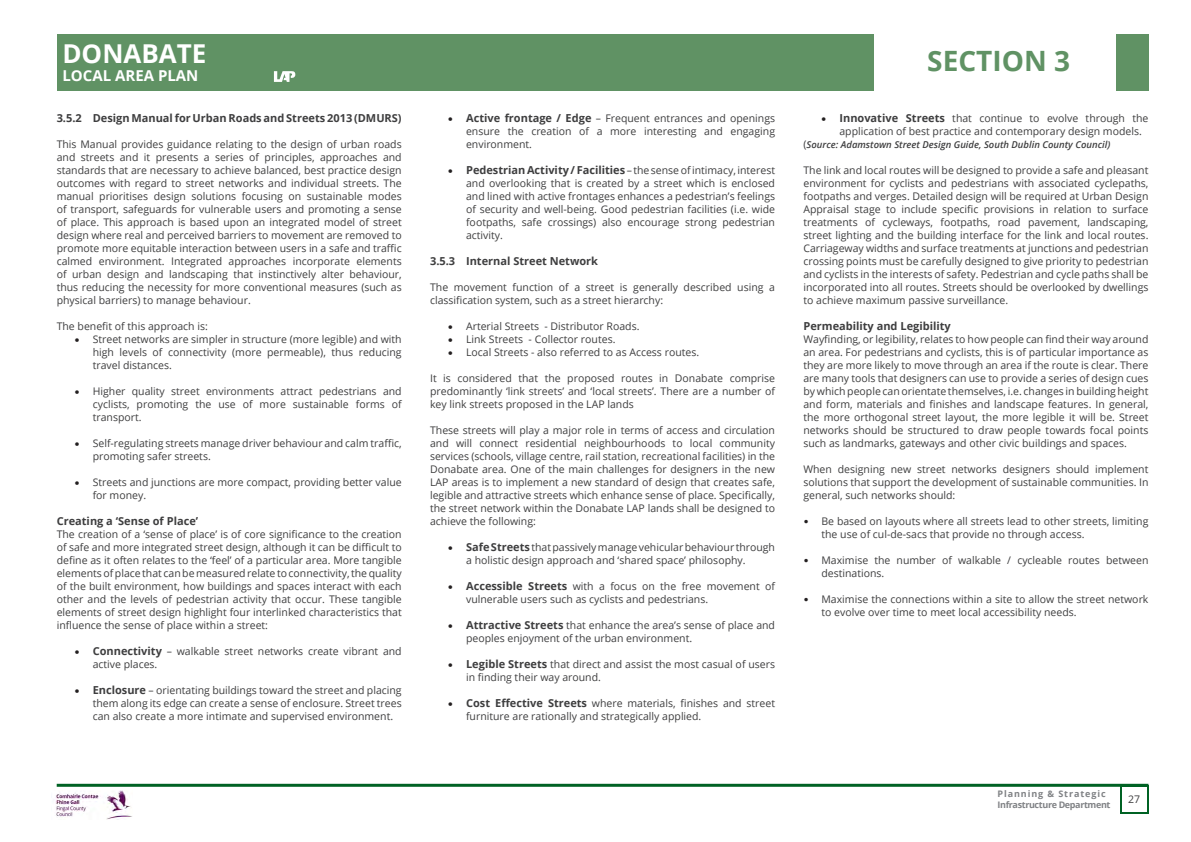
<style>
.page{position:relative;width:1191px;height:842px;background:#fff}
.page>*{position:absolute;margin:0;border:0;box-sizing:border-box;transform-origin:0 0}
.t1{font:700 28px "Open Sans";color:#609264}
.t2{font:700 26px "Open Sans";color:#fff}
.t3{font:700 15px "Open Sans";color:#fff}
.t4{font:700 11px "Open Sans";color:#3e3e3f}
.t5{font:10.5px/13px "Open Sans";color:#3e3e3f}
.t6{font:italic 600 9.5px "Open Sans";color:#3e3e3f}
.t7{font:700 9px/10.8px "Open Sans";letter-spacing:-.04em;color:#808285}
.s1{color:#231f20}
.s2{font-weight:700;font-size:11px}
.s3{font-weight:400;font-size:10.5px}
.s4{font-weight:400;font-style:normal;font-size:10.5px}
.s5{font-family:"Calibri";font-size:11px;color:#231f20}
</style>
<div class="page">
<div style="left:57px;top:34px;width:1091px;height:57px;background:#609264"></div>
<div style="left:874px;top:33px;width:241px;height:59px;background:#fff"></div>
<hr style="left:57px;top:784px;width:1091px;height:3px;background:#006224">
<img style="left:55px;top:791px;width:77px;height:28px">
<svg style="left:274px;top:71px;width:21px;height:11px"></svg>
<div style="left:1120px;top:785px;width:28px;height:29px;background:linear-gradient(to right,#fff,#fff)"></div>
<div style="left:1122px;top:787px;width:24px;height:24px;background:#fff"></div>
<h2 class="t2" style="left:62px;top:36px;width:146px">DONABATE</h2>
<h3 class="t3" style="left:62px;top:65px;width:138px">LOCAL AREA PLAN</h3>
<p class="t4" style="left:57px;top:110px;width:346px">3.5.2 Design Manual for Urban Roads and Streets 2013 (DMURS)</p>
<p class="t5" style="left:57px;top:137px;width:346px;text-align:justify">This Manual provides guidance relating to the design of urban roads and streets and it presents a series of principles, approaches and standards that are necessary to achieve balanced, best practice design outcomes with regard to street networks and individual streets. The manual prioritises design solutions focusing on sustainable modes of transport, safeguards for vulnerable users and promoting a sense of place. This approach is based upon an integrated model of street design where real and perceived barriers to movement are removed to promote more equitable interaction between users in a safe and traffic calmed environment. Integrated approaches incorporate elements of urban design and landscaping that instinctively alter behaviour, thus reducing the necessity for more conventional measures (such as physical barriers) to manage behaviour.</p>
<p class="t5" style="left:57px;top:319px;width:153px">The benefit of this approach is:</p>
<p class="t5" style="left:93px;top:332px;width:310px;text-align:justify;text-indent:-18px"><span class="s1">•</span> Street networks are simpler in structure (more legible) and with high levels of connectivity (more permeable), thus reducing travel distances.</p>
<p class="t5" style="left:93px;top:384px;width:310px;text-align:justify;text-indent:-18px"><span class="s1">•</span> Higher quality street environments attract pedestrians and cyclists, promoting the use of more sustainable forms of transport.</p>
<p class="t5" style="left:93px;top:436px;width:310px;text-indent:-18px"><span class="s1">•</span> Self-regulating streets manage driver behaviour and calm traffic, promoting safer streets.</p>
<p class="t5" style="left:93px;top:475px;width:310px;text-indent:-18px"><span class="s1">•</span> Streets and junctions are more compact, providing better value for money.</p>
<p class="t4" style="left:57px;top:513px;width:143px">Creating a ‘Sense of Place’</p>
<p class="t5" style="left:57px;top:527px;width:346px;text-align:justify">The creation of a ‘sense of place’ is of core significance to the creation of safe and more integrated street design, although it can be difficult to define as it often relates to the ‘feel’ of a particular area. More tangible elements of place that can be measured relate to connectivity, the quality of the built environment, how buildings and spaces interact with each other and the levels of pedestrian activity that occur. These tangible elements of street design highlight four interlinked characteristics that influence the sense of place within a street:</p>
<p class="t5" style="left:93px;top:644px;width:310px;text-indent:-18px"><span class="s1">•</span> <span class="s2">Connectivity</span> – walkable street networks create vibrant and active places.</p>
<p class="t5" style="left:93px;top:683px;width:310px;text-align:justify;text-indent:-18px"><span class="s1">•</span> <span class="s2">Enclosure</span> – orientating buildings toward the street and placing them along its edge can create a sense of enclosure. Street trees can also create a more intimate and supervised environment.</p>
<p class="t5" style="left:466px;top:111px;width:310px;text-align:justify;text-indent:-18px"><span class="s1">•</span> <span class="s2">Active frontage / Edge</span> – Frequent entrances and openings ensure the creation of a more interesting and engaging environment.</p>
<p class="t4" style="left:448px;top:162px;width:328px"><span class="s1">•</span> Pedestrian Activity / Facilities <span class="s3">– the sense of intimacy, interest</span></p>
<p class="t5" style="left:466px;top:176px;width:310px;text-align:justify">and overlooking that is created by a street which is enclosed and lined with active frontages enhances a pedestrian’s feelings of security and well-being. Good pedestrian facilities (i.e. wide footpaths, safe crossings) also encourage strong pedestrian activity.</p>
<p class="t4" style="left:430px;top:253px;width:169px">3.5.3 Internal Street Network</p>
<p class="t5" style="left:430px;top:280px;width:346px">The movement function of a street is generally described using a classification system, such as a street hierarchy:</p>
<p class="t5" style="left:448px;top:319px;width:193px"><span class="s1">•</span> Arterial Streets - Distributor Roads.</p>
<p class="t5" style="left:448px;top:332px;width:169px"><span class="s1">•</span> Link Streets - Collector routes.</p>
<p class="t5" style="left:448px;top:345px;width:253px"><span class="s1">•</span> Local Streets - also referred to as Access routes.</p>
<p class="t5" style="left:430px;top:371px;width:346px;text-align:justify">It is considered that the proposed routes in Donabate comprise predominantly ‘link streets’ and ‘local streets’. There are a number of key link streets proposed in the LAP lands</p>
<p class="t5" style="left:430px;top:423px;width:346px;text-align:justify">These streets will play a major role in terms of access and circulation and will connect residential neighbourhoods to local community services (schools, village centre, rail station, recreational facilities) in the Donabate area. One of the main challenges for designers in the new LAP areas is to implement a new standard of design that creates safe, legible and attractive streets which enhance sense of place. Specifically, the street network within the Donabate LAP lands shall be designed to achieve the following:</p>
<p class="t5" style="left:466px;top:540px;width:310px;text-indent:-18px"><span class="s1">•</span> <span class="s2">Safe Streets</span> that passively manage vehicular behaviour through a holistic design approach and ‘shared space’ philosophy.</p>
<p class="t5" style="left:466px;top:579px;width:310px;text-indent:-18px"><span class="s1">•</span> <span class="s2">Accessible Streets</span> with a focus on the free movement of vulnerable users such as cyclists and pedestrians.</p>
<p class="t5" style="left:466px;top:618px;width:310px;text-indent:-18px"><span class="s1">•</span> <span class="s2">Attractive Streets</span> that enhance the area’s sense of place and peoples enjoyment of the urban environment.</p>
<p class="t5" style="left:466px;top:657px;width:310px;text-indent:-18px"><span class="s1">•</span> <span class="s2">Legible Streets</span> that direct and assist the most casual of users in finding their way around.</p>
<p class="t5" style="left:466px;top:696px;width:310px;text-indent:-18px"><span class="s1">•</span> <span class="s2">Cost Effective Streets</span> where materials, finishes and street furniture are rationally and strategically applied.</p>
<p class="t1" style="left:927px;top:41px;width:144px">SECTION 3</p>
<p class="t5" style="left:839px;top:111px;width:310px;text-indent:-18px"><span class="s1">•</span> <span class="s2">Innovative Streets</span> that continue to evolve through the application of best practice and contemporary design models.</p>
<p class="t6" style="left:803px;top:138px;width:308px"><span class="s4">(</span>Source: Adamstown Street Design Guide, South Dublin County Council)</p>
<p class="t5" style="left:803px;top:163px;width:346px;text-align:justify">The link and local routes will be designed to provide a safe and pleasant environment for cyclists and pedestrians with associated cyclepaths, footpaths and verges. Detailed design will be required at Urban Design Appraisal stage to include specific provisions in relation to surface treatments of cycleways, footpaths, road pavement, landscaping, street lighting and the building interface for the link and local routes.<br>Carriageway widths and surface treatments at junctions and pedestrian crossing points must be carefully designed to give priority to pedestrian and cyclists in the interests of safety. Pedestrian and cycle paths shall be incorporated into all routes. Streets should be overlooked by dwellings to achieve maximum passive surveillance.</p>
<p class="t4" style="left:803px;top:318px;width:149px">Permeability and Legibility</p>
<p class="t5" style="left:803px;top:332px;width:346px;text-align:justify">Wayfinding, or legibility, relates to how people can find their way around an area. For pedestrians and cyclists, this is of particular importance as they are more likely to move through an area if the route is clear. There are many tools that designers can use to provide a series of design cues by which people can orientate themselves, i.e. changes in building height and form, materials and finishes and landscape features. In general, the more orthogonal street layout, the more legible it will be. Street networks should be structured to draw people towards focal points such as landmarks, gateways and other civic buildings and spaces.</p>
<p class="t5" style="left:803px;top:462px;width:346px;text-align:justify">When designing new street networks designers should implement solutions that support the development of sustainable communities. In general, such networks should:</p>
<p class="t5" style="left:821px;top:514px;width:328px;text-indent:-18px"><span class="s5">•</span> Be based on layouts where all streets lead to other streets, limiting the use of cul-de-sacs that provide no through access.</p>
<p class="t5" style="left:821px;top:553px;width:328px;text-indent:-18px"><span class="s5">•</span> Maximise the number of walkable / cycleable routes between destinations.</p>
<p class="t5" style="left:821px;top:592px;width:328px;text-indent:-18px"><span class="s5">•</span> Maximise the connections within a site to allow the street network to evolve over time to meet local accessibility needs.</p>
<p class="t7" style="left:997px;top:788px;width:114px">Planning &amp; Strategic<br>Infrastructure Department</p>
<p class="t5" style="left:1128px;top:792px;width:14px">27</p>
</div>
